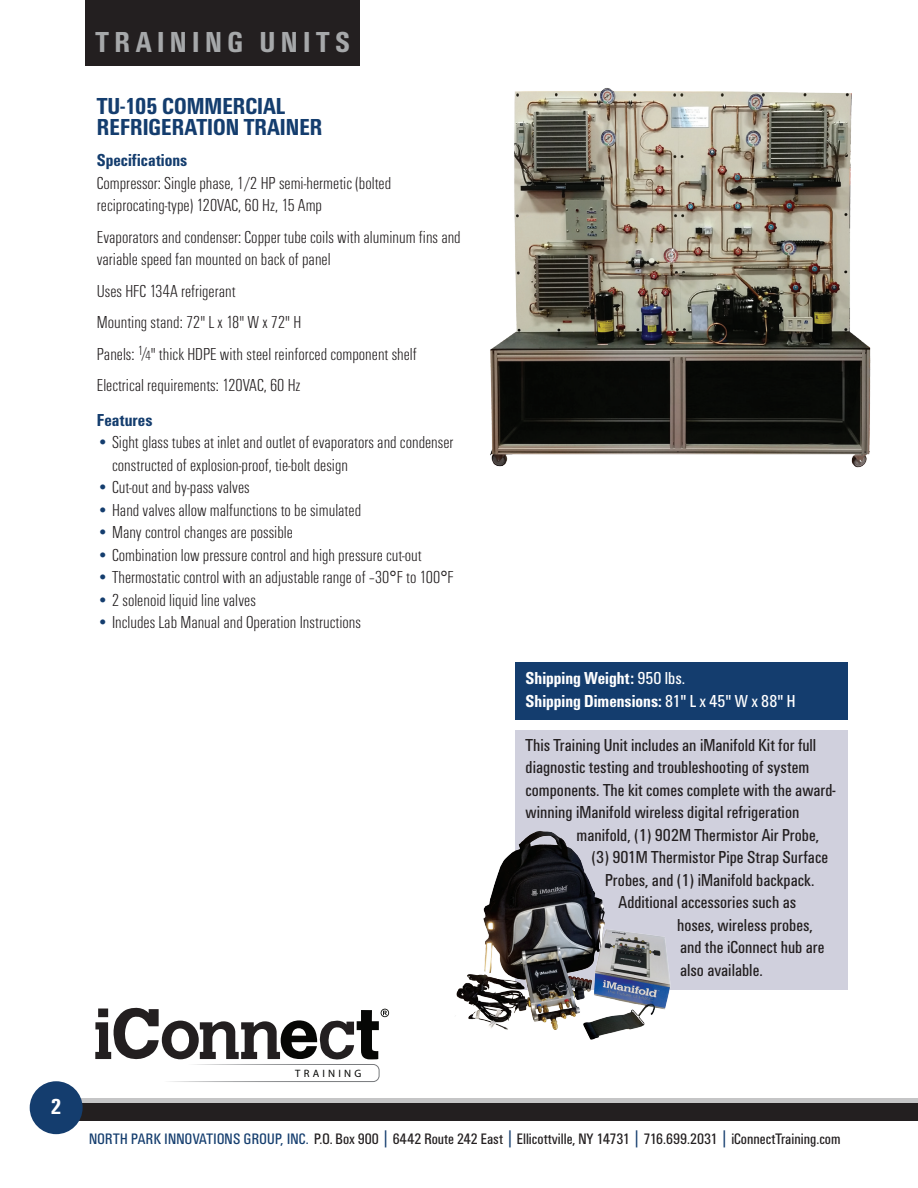
<style>
.page{position:relative;width:918px;height:1188px;background:#fff}
.page>*{position:absolute;margin:0;border:0;box-sizing:border-box;transform-origin:0 0}
.t1{font:700 condensed 30px "Unitus T";letter-spacing:.18em;color:#a6a8aa}
.t2{font:700 condensed 24px/21px "Unitus T";color:#143d6e}
.t3{font:700 condensed 22.5px "Unitus T";color:#fff}
.t4{font:300 condensed 18px/22.5px "Unitus T";color:#231f20}
.t5{font:condensed 18px/22.5px "Unitus T";color:#231f20}
.t6{font:700 condensed 18px/22.5px "Unitus T";color:#fff}
.t7{font:700 condensed 18px "Unitus T";color:#143d6e}
.t8{font:condensed 15.75px "Unitus T";color:#231f20}
.t9{font:300 expanded 10.65px "Helvetica Neue";letter-spacing:.3em;color:#040503}
.s1{font-size:13.5px}
.s2{color:#143d6e}
.s3{font-weight:400}
.s4{font-size:20.4px;color:#143d6e}
</style>
<div class="page">
<div style="left:54px;top:1098px;width:864px;height:15px;background:#c5c5c6"></div>
<div style="left:54px;top:1103px;width:864px;height:17px;background:#231f20"></div>
<div style="left:30px;top:1081px;width:53px;height:53px;background:#143d6e;border-radius:50%"></div>
<div style="left:85px;top:0;width:274px;height:66px;background:#231f20"></div>
<img style="left:490px;top:88px;width:381px;height:380px">
<svg style="left:95px;top:1007px;width:294px;height:53px"></svg>
<div style="left:152px;top:1064px;width:227px;height:18px;border:1px solid #fff;border-radius:6px"></div>
<div style="left:515px;top:662px;width:332px;height:57px;background:#143d6e"></div>
<div style="left:515px;top:730px;width:332px;height:259px;background:#d0d0dd"></div>
<img style="left:456px;top:831px;width:219px;height:209px">
<h1 class="t1" style="left:96px;top:25px;width:256px">TRAINING UNITS</h1>
<h2 class="t2" style="left:97px;top:95px;width:227px">TU-105 COMMERCIAL<br>REFRIGERATION TRAINER</h2>
<p class="t7" style="left:97px;top:150px;width:92px">Specifications</p>
<p class="t4" style="left:97px;top:171px;width:296px">Compressor: Single phase, 1/2 HP semi-hermetic (bolted reciprocating-type) 120VAC, 60 Hz, 15 Amp</p>
<p class="t4" style="left:97px;top:225px;width:365px">Evaporators and condenser: Copper tube coils with aluminum fins and variable speed fan mounted on back of panel</p>
<p class="t4" style="left:97px;top:275px;width:321px;line-height:31.5px">Uses HFC 134A refrigerant<br>Mounting stand: 72" L x 18" W x 72" H<br>Panels: <sup>1</sup>⁄<span class="s1">4</span>" thick HDPE with steel reinforced component shelf Electrical requirements: 120VAC, 60 Hz</p>
<p class="t7" style="left:97px;top:409px;width:57px">Features</p>
<p class="t4" style="left:112px;top:431px;width:343px;text-indent:-15px"><span class="s2">•</span> Sight glass tubes at inlet and outlet of evaporators and condenser constructed of explosion-proof, tie-bolt design</p>
<p class="t4" style="left:97px;top:476px;width:154px"><span class="s2">•</span> Cut-out and by-pass valves</p>
<p class="t4" style="left:97px;top:498px;width:266px"><span class="s2">•</span> Hand valves allow malfunctions to be simulated</p>
<p class="t4" style="left:97px;top:521px;width:198px"><span class="s2">•</span> Many control changes are possible</p>
<p class="t4" style="left:97px;top:543px;width:326px"><span class="s2">•</span> Combination low pressure control and high pressure cut-out</p>
<p class="t4" style="left:97px;top:566px;width:358px"><span class="s2">•</span> Thermostatic control with an adjustable range of –30°F to 100°F</p>
<p class="t4" style="left:97px;top:588px;width:161px"><span class="s2">•</span> 2 solenoid liquid line valves</p>
<p class="t4" style="left:97px;top:611px;width:266px"><span class="s2">•</span> Includes Lab Manual and Operation Instructions</p>
<p class="t6" style="left:526px;top:667px;width:271px">Shipping Weight: <span class="s3">950 lbs.<br></span>Shipping Dimensions: <span class="s3">81" L x 45" W x 88" H</span></p>
<p class="t5" style="left:526px;top:733px;width:312px">This Training Unit includes an iManifold Kit for full diagnostic testing and troubleshooting of system components. The kit comes complete with the award&shy;winning iManifold wireless digital refrigeration</p>
<p class="t5" style="left:577px;top:823px;width:244px">manifold, (1) 902M Thermistor Air Probe,</p>
<p class="t5" style="left:592px;top:846px;width:238px">(3) 901M Thermistor Pipe Strap Surface</p>
<p class="t5" style="left:605px;top:868px;width:211px">Probes, and (1) iManifold backpack.</p>
<p class="t5" style="left:619px;top:891px;width:179px">Additional accessories such as</p>
<p class="t5" style="left:677px;top:913px;width:137px">hoses, wireless probes,</p>
<p class="t5" style="left:680px;top:936px;width:146px">and the iConnect hub are</p>
<p class="t5" style="left:680px;top:958px;width:84px">also available.</p>
<p class="t3" style="left:51px;top:1093px;width:12px">2</p>
<p class="t9" style="left:295px;top:1067px;width:68px">TRAINING</p>
<p class="t8" style="left:89px;top:1130px;width:753px"><span class="s2">NORTH PARK INNOVATIONS GROUP, INC.</span> P.O. Box 900 <span class="s4">|</span> 6442 Route 242 East <span class="s4">|</span> Ellicottville, NY 14731 <span class="s4">|</span> 716.699.2031 <span class="s4">|</span> iConnectTraining.com</p>
</div>
